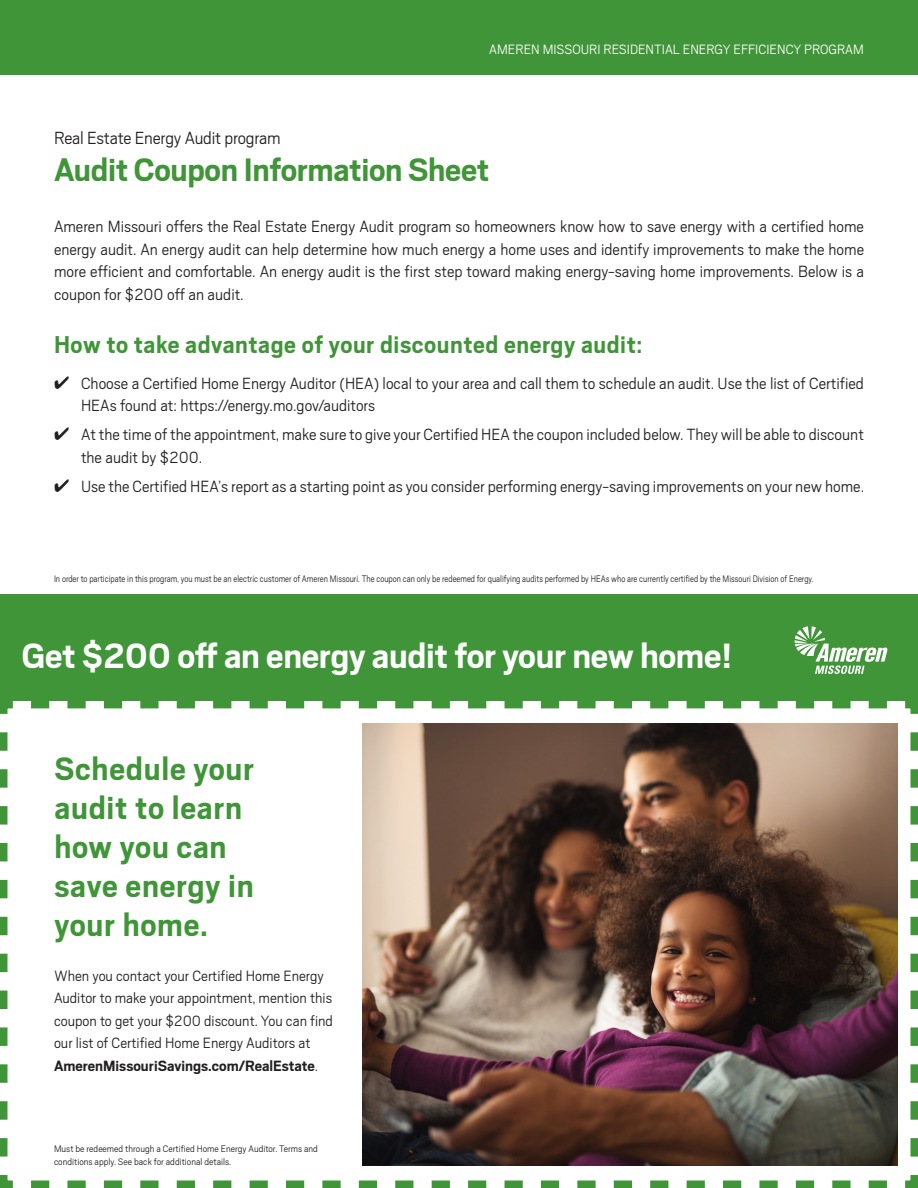
<style>
.page{position:relative;width:918px;height:1188px;background:#fff}
.page>*{position:absolute;margin:0;border:0;box-sizing:border-box;transform-origin:0 0}
.t1{font:700 39px "Scout";letter-spacing:-.01em;color:#fff}
.Main_Header{font:700 36px/39px "Scout";letter-spacing:.02em;color:#3f9537}
.Main_Header-2{font:700 36px "Scout";letter-spacing:-.01em;color:#3f9537}
.t2{font:700 27px "Scout";letter-spacing:.02em;color:#3f9537}
.Main_Header-3{font:300 19.5px "Scout";letter-spacing:-.01em;color:#231f20}
.t3{font:300 18px/22.5px "Scout";color:#231f20}
.t4{font:300 16.5px/22.5px "Scout";color:#231f20}
.t5{font:300 15px "Scout";color:#fff}
.t6{font:300 10.5px "Scout";color:#231f20;scale:.9 1}
.t7{font:300 10.5px/13.5px "Scout";color:#231f20}
.s1{font-weight:700}
</style>
<div class="page">
<svg style="left:0;top:701px;width:918px;height:487px"></svg>
<div style="left:0;top:594px;width:918px;height:107px;background:#3f9537"></div>
<svg style="left:795px;top:626px;width:93px;height:48px"></svg>
<img style="left:363px;top:723px;width:535px;height:442px">
<div style="left:0;top:0;width:918px;height:74px;background:#3f9537"></div>
<p class="t5" style="left:489px;top:40px;width:376px">AMEREN MISSOURI RESIDENTIAL ENERGY EFFICIENCY PROGRAM</p>
<p class="Main_Header-3" style="left:54px;top:125px;width:228px">Real Estate Energy Audit program</p>
<p class="Main_Header-2" style="left:54px;top:147px;width:437px">Audit Coupon Information Sheet</p>
<p class="t3" style="left:54px;top:215px;width:812px;text-align:justify">Ameren Missouri offers the Real Estate Energy Audit program so homeowners know how to save energy with a certified home energy audit. An energy audit can help determine how much energy a home uses and identify improvements to make the home more efficient and comfortable. An energy audit is the first step toward making energy-saving home improvements. Below is a coupon for $200 off an audit.</p>
<p class="t2" style="left:54px;top:327px;width:590px">How to take advantage of your discounted energy audit:</p>
<p class="t3" style="left:81px;top:371px;width:785px">Choose a Certified Home Energy Auditor (HEA) local to your area and call them to schedule an audit. Use the list of Certified<br>HEAs found at: https://energy.mo.gov/auditors</p>
<p class="t3" style="left:81px;top:423px;width:784px">At the time of the appointment, make sure to give your Certified HEA the coupon included below. They will be able to discount the audit by $200.</p>
<p class="t3" style="left:81px;top:474px;width:785px">Use the Certified HEA’s report as a starting point as you consider performing energy-saving improvements on your new home.</p>
<p class="t6" style="left:54px;top:572px;width:846px">In order to participate in this program, you must be an electric customer of Ameren Missouri. The coupon can only be redeemed for qualifying audits performed by HEAs who are currently certified by the Missouri Division of Energy.</p>
<p class="t1" style="left:22px;top:631px;width:712px">Get $200 off an energy audit for your new home!</p>
<p class="Main_Header" style="left:54px;top:748px;width:201px">Schedule your audit to learn how you can save energy in your home.</p>
<p class="t4" style="left:54px;top:964px;width:280px">When you contact your Certified Home Energy Auditor to make your appointment, mention this coupon to get your $200 discount. You can find our list of Certified Home Energy Auditors at <span class="s1">AmerenMissouriSavings.com/RealEstate</span>.</p>
<p class="t7" style="left:54px;top:1141px;width:266px">Must be redeemed through a Certified Home Energy Auditor. Terms and conditions apply. See back for additional details.</p>
</div>
